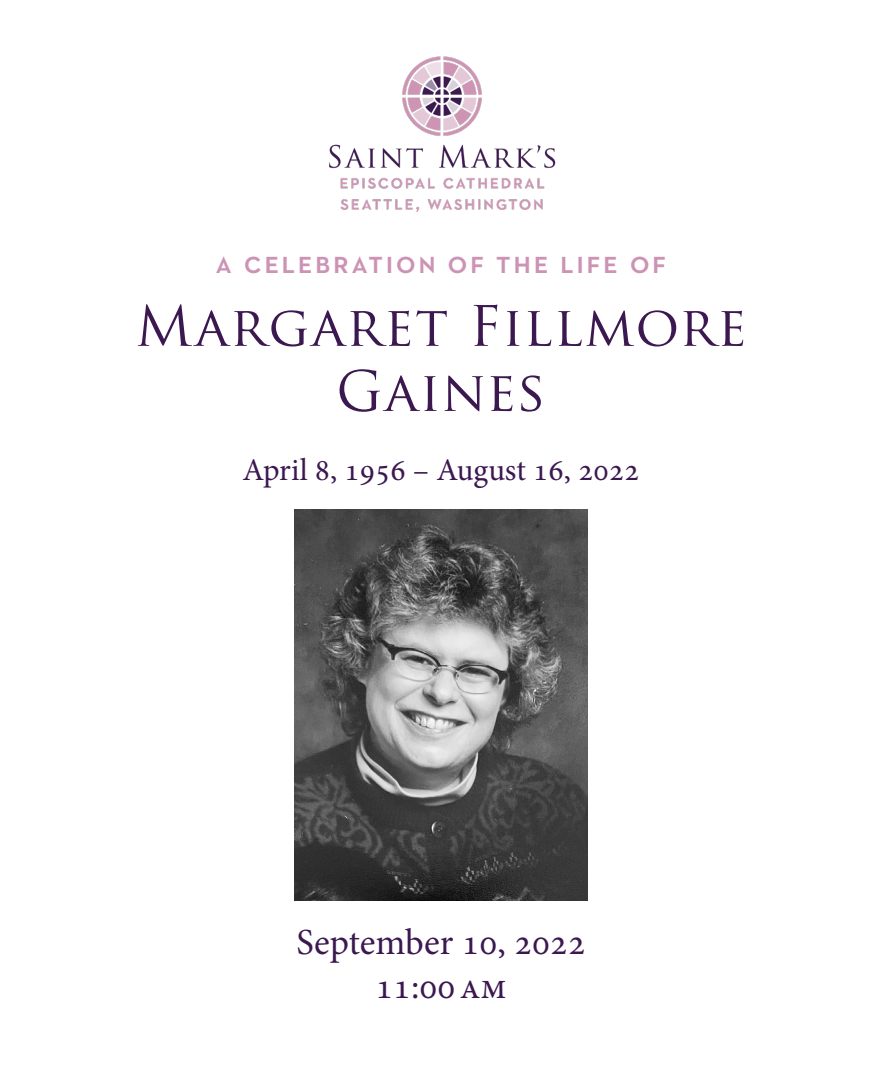
<style>
.page{position:relative;width:882px;height:1071px;background:#fff}
.page>*{position:absolute;margin:0;border:0;box-sizing:border-box;transform-origin:0 0}
.t1{font:54.25px/65.1px "Trajan Pro";letter-spacing:.025em;color:#3c1851;text-align:center}
.t2{font:36.75px "Minion Pro";color:#3c1851}
.t3{font:31.5px "Minion Pro";color:#3c1851}
.t4{font:600 31.5px "Neutraface 2 Text";letter-spacing:.08em;color:#cd93b4}
</style>
<div class="page">
<img style="left:329px;top:56px;width:227px;height:156px">
<img style="left:294px;top:509px;width:294px;height:391px">
<p class="t4" style="left:216px;top:242px;width:452px">a celebration of the life of</p>
<p class="t1" style="left:135px;top:293px;width:613px">Margaret Fillmore<br>Gaines</p>
<p class="t3" style="left:243px;top:449px;width:398px">April 8, 1956 – August 16, 2022</p>
<p class="t2" style="left:296px;top:917px;width:291px">September 10, 2022</p>
<p class="t2" style="left:375px;top:962px;width:133px">11:00am</p>
</div>
